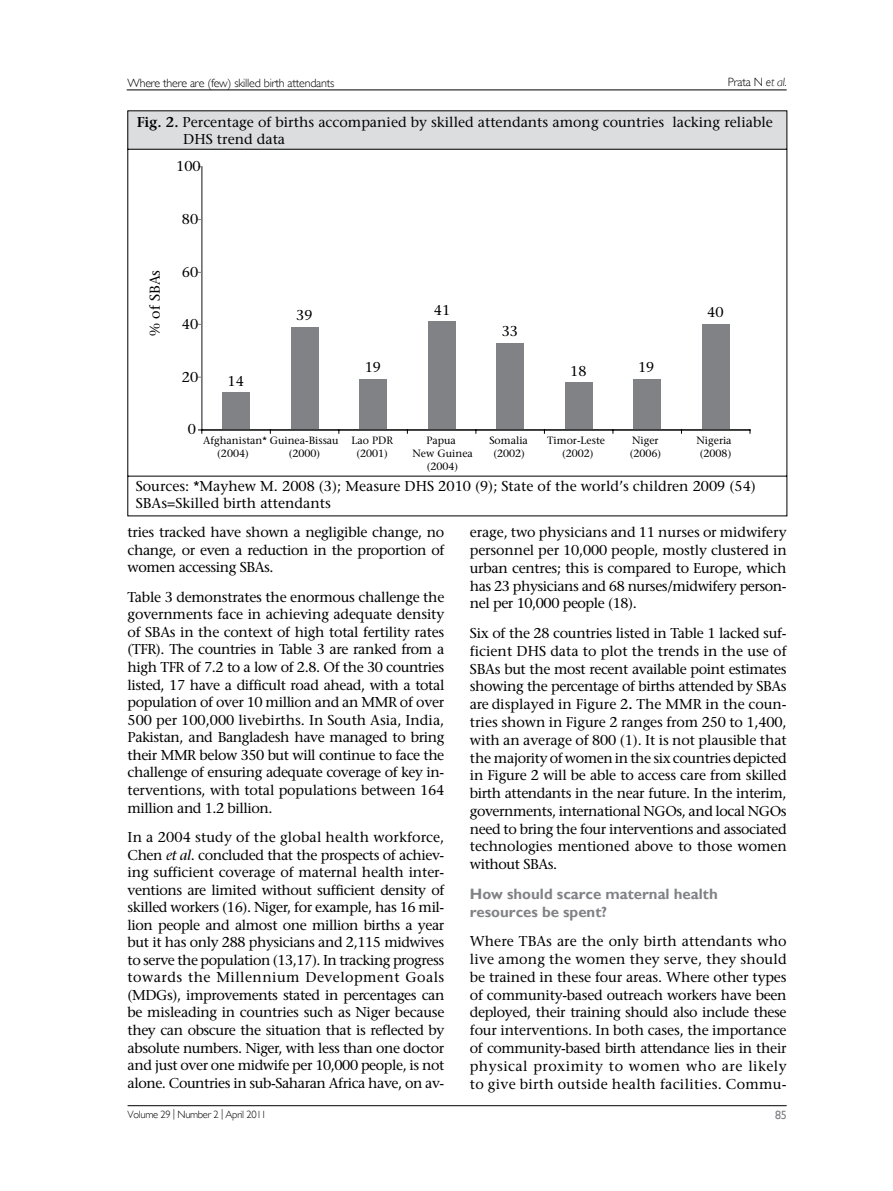
<style>
.page{position:relative;width:893px;height:1191px;background:#fff}
.page>*{position:absolute;margin:0;border:0;box-sizing:border-box;transform-origin:0 0}
.t1{font:700 15px/17.7px "Gill Sans";color:#808285}
.t2{font:500 14.25px/17.5px "Stone Serif Std";letter-spacing:-.03em;color:#000;text-align:justify}
.t3{font:500 14.25px/17.1px "Stone Serif Std";color:#010101}
.t4{font:300 12px "Gill Sans";letter-spacing:-.02em;color:#000}
.t5{font:12px "Gill Sans";color:#808285}
.t6{font:500 10.5px/13.2px "Stone Serif Std";color:#010101;text-align:center}
.t7{font:300 10.5px "Gill Sans";letter-spacing:-.03em;color:#000}
.s1{font-style:italic}
.s2{font-weight:600}
</style>
<div class="page">
<hr style="left:127px;top:90px;width:660px;height:1px;background:#000">
<hr style="left:128px;top:1105px;width:659px;height:1px;background:#000">
<svg style="left:128px;top:111px;width:659px;height:405px"></svg>
<p class="t4" style="left:128px;top:76px;width:208px">Where there are (few) skilled birth attendants</p>
<p class="t4" style="left:728px;top:75px;width:60px">Prata N <span class="s1">et al.</span></p>
<p class="t3" style="left:183px;top:114px;width:591px;text-indent:-46px"><span class="s2">Fig. 2.</span> Percentage of births accompanied by skilled attendants among countries lacking reliable<br>DHS trend data</p>
<p class="t3" style="left:176px;top:158px;width:26px">100</p>
<p class="t3" style="left:146px;top:336px;width:67px;rotate:-90deg">% of SBAs</p>
<p class="t3" style="left:182px;top:210px;width:18px">80</p>
<p class="t3" style="left:182px;top:263px;width:18px">60</p>
<p class="t3" style="left:182px;top:315px;width:18px">40</p>
<p class="t3" style="left:182px;top:368px;width:18px">20</p>
<p class="t3" style="left:228px;top:372px;width:18px">14</p>
<p class="t3" style="left:296px;top:307px;width:18px">39</p>
<p class="t3" style="left:365px;top:359px;width:18px">19</p>
<p class="t3" style="left:434px;top:301px;width:18px">41</p>
<p class="t3" style="left:502px;top:322px;width:18px">33</p>
<p class="t3" style="left:570px;top:362px;width:18px">18</p>
<p class="t3" style="left:638px;top:359px;width:18px">19</p>
<p class="t3" style="left:707px;top:303px;width:18px">40</p>
<p class="t3" style="left:188px;top:421px;width:10px">0</p>
<p class="t6" style="left:217px;top:433px;width:123px;text-align:left;text-indent:-14px">Afghanistan* Guinea-Bissau (2004)</p>
<p class="t6" style="left:289px;top:447px;width:33px">(2000)</p>
<p class="t6" style="left:351px;top:433px;width:43px">Lao PDR (2001)</p>
<p class="t6" style="left:413px;top:433px;width:62px">Papua<br>New Guinea (2004)</p>
<p class="t6" style="left:489px;top:433px;width:40px">Somalia (2002)</p>
<p class="t6" style="left:547px;top:433px;width:59px">Timor-Leste (2002)</p>
<p class="t6" style="left:630px;top:433px;width:33px;text-align:left">Niger (2006)</p>
<p class="t6" style="left:696px;top:433px;width:37px">Nigeria (2008)</p>
<p class="t3" style="left:136px;top:477px;width:622px">Sources: *Mayhew M. 2008 (3); Measure DHS 2010 (9); State of the world’s children 2009 (54)<br>SBAs=Skilled birth attendants</p>
<p class="t2" style="left:128px;top:523px;width:318px">tries tracked have shown a negligible change, no change, or even a reduction in the proportion of women accessing SBAs.</p>
<p class="t2" style="left:128px;top:588px;width:318px">Table 3 demonstrates the enormous challenge the governments face in achieving adequate density of SBAs in the context of high total fertility rates (TFR). The countries in Table 3 are ranked from a high TFR of 7.2 to a low of 2.8. Of the 30 countries listed, 17 have a difficult road ahead, with a total population of over 10 million and an MMR of over 500 per 100,000 livebirths. In South Asia, India, Pakistan, and Bangladesh have managed to bring their MMR below 350 but will continue to face the challenge of ensuring adequate coverage of key in&shy;terventions, with total populations between 164 million and 1.2 billion.</p>
<p class="t2" style="left:128px;top:828px;width:318px">In a 2004 study of the global health workforce, Chen <span class="s1">et al</span>. concluded that the prospects of achiev&shy;ing sufficient coverage of maternal health inter&shy;ventions are limited without sufficient density of skilled workers (16). Niger, for example, has 16 mil&shy;lion people and almost one million births a year but it has only 288 physicians and 2,115 midwives to serve the population (13,17). In tracking progress towards the Millennium Development Goals (MDGs), improvements stated in percentages can be misleading in countries such as Niger because they can obscure the situation that is reflected by absolute numbers. Niger, with less than one doctor and just over one midwife per 10,000 people, is not alone. Countries in sub-Saharan Africa have, on av-</p>
<p class="t2" style="left:470px;top:523px;width:318px">erage, two physicians and 11 nurses or midwifery personnel per 10,000 people, mostly clustered in urban centres; this is compared to Europe, which has 23 physicians and 68 nurses/midwifery person&shy;nel per 10,000 people (18).</p>
<p class="t2" style="left:470px;top:624px;width:318px">Six of the 28 countries listed in Table 1 lacked suf&shy;ficient DHS data to plot the trends in the use of SBAs but the most recent available point estimates showing the percentage of births attended by SBAs are displayed in Figure 2<span class="s2">.</span> The MMR in the coun&shy;tries shown in Figure 2 ranges from 250 to 1,400, with an average of 800 (1). It is not plausible that the majority of women in the six countries depicted in Figure 2 will be able to access care from skilled birth attendants in the near future. In the interim, governments, international NGOs, and local NGOs need to bring the four interventions and associated technologies mentioned above to those women without SBAs.</p>
<p class="t1" style="left:470px;top:885px;width:249px">How should scarce maternal health resources be spent?</p>
<p class="t2" style="left:470px;top:932px;width:318px">Where TBAs are the only birth attendants who live among the women they serve, they should be trained in these four areas. Where other types of community-based outreach workers have been deployed, their training should also include these four interventions. In both cases, the importance of community-based birth attendance lies in their physical proximity to women who are likely to give birth outside health facilities. Commu-</p>
<p class="t7" style="left:128px;top:1108px;width:140px">Volume 29 | Number 2 | April 2011</p>
<p class="t5" style="left:775px;top:1107px;width:13px">85</p>
</div>
